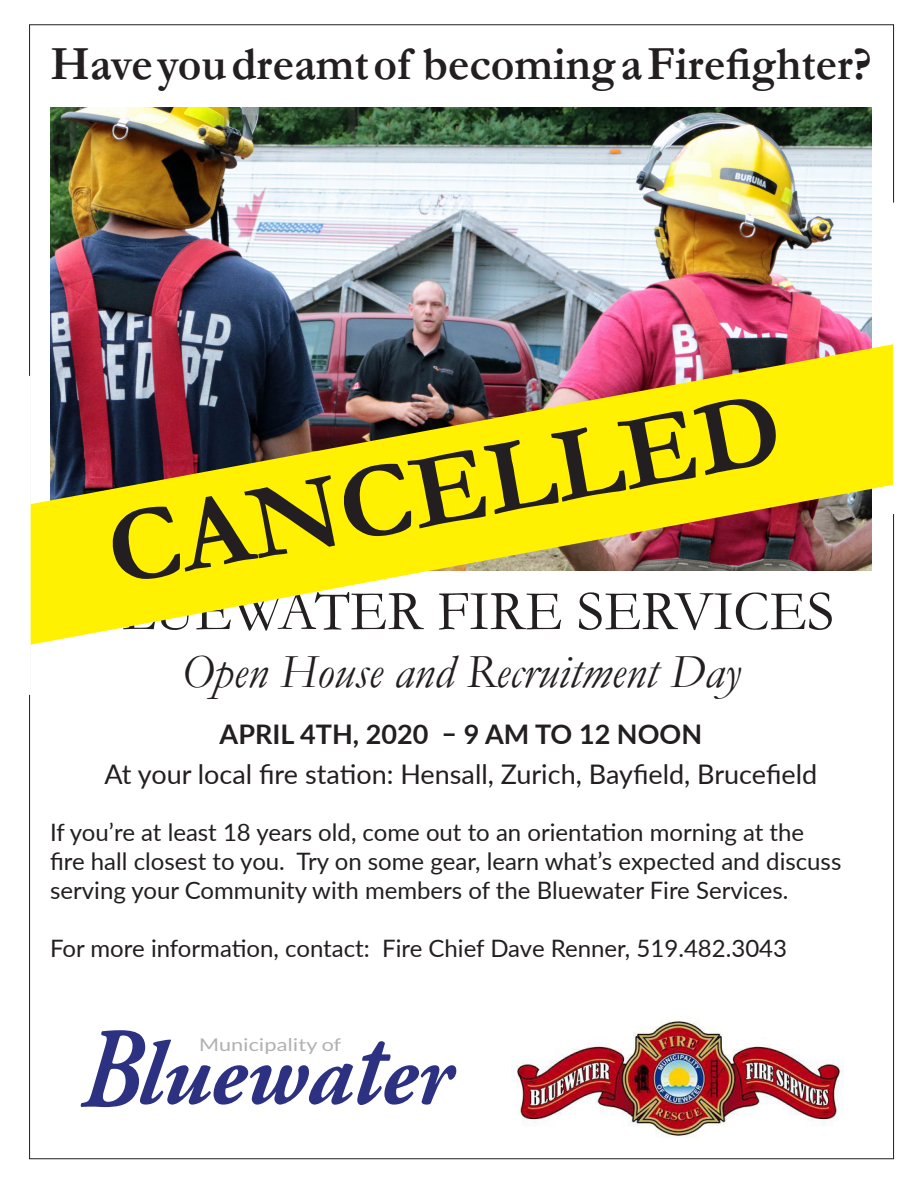
<style>
.page{position:relative;width:918px;height:1188px;background:#fff}
.page>*{position:absolute;margin:0;border:0;box-sizing:border-box;transform-origin:0 0}
.t1{font:700 108px "Garamond";color:#231f20}
.t2{font:57px "Garamond";color:#231f20}
.t3{font:700 48px "Garamond";color:#231f20;scale:.95 1}
.t4{font:italic 48px "Garamond";color:#231f20}
.t5{font:27px/39.6px "Lato";color:#231f20;text-align:center}
.t6{font:24px/28.8px "Lato";color:#231f20}
.t7{font:17.55px "Lato";color:#b1b1b1;scale:1.24 1}
.s1{font-weight:700}
</style>
<div class="page">
<img style="left:51px;top:108px;width:821px;height:232px">
<svg style="left:81px;top:1030px;width:375px;height:77px"></svg>
<img style="left:511px;top:1021px;width:333px;height:117px">
<img style="left:29px;top:340px;width:866px;height:310px">
<svg style="left:29px;top:376px;width:2px;height:319px"></svg>
<svg style="left:893px;top:202px;width:2px;height:312px"></svg>
<p class="t3" style="left:51px;top:31px;width:866px">Have you dreamt of becoming a Firefighter?</p>
<p class="t1" style="left:95px;top:482px;width:684px;rotate:-11deg">CANCELLED</p>
<p class="t2" style="left:88px;top:573px;width:748px">BLUEWATER FIRE SERVICES</p>
<p class="t4" style="left:181px;top:639px;width:561px">Open House and Recruitment Day</p>
<p class="t5" style="left:104px;top:713px;width:714px"><span class="s1">APRIL 4TH, 2020 – 9 AM TO 12 NOON<br></span>At your local fire station: Hensall, Zurich, Bayfield, Brucefield</p>
<p class="t6" style="left:50px;top:817px;width:793px">If you’re at least 18 years old, come out to an orientation morning at the fire hall closest to you. Try on some gear, learn what’s expected and discuss serving your Community with members of the Bluewater Fire Services.</p>
<p class="t6" style="left:50px;top:932px;width:739px">For more information, contact: Fire Chief Dave Renner, 519.482.3043</p>
<p class="t7" style="left:199px;top:1035px;width:116px">Municipality of</p>
</div>
